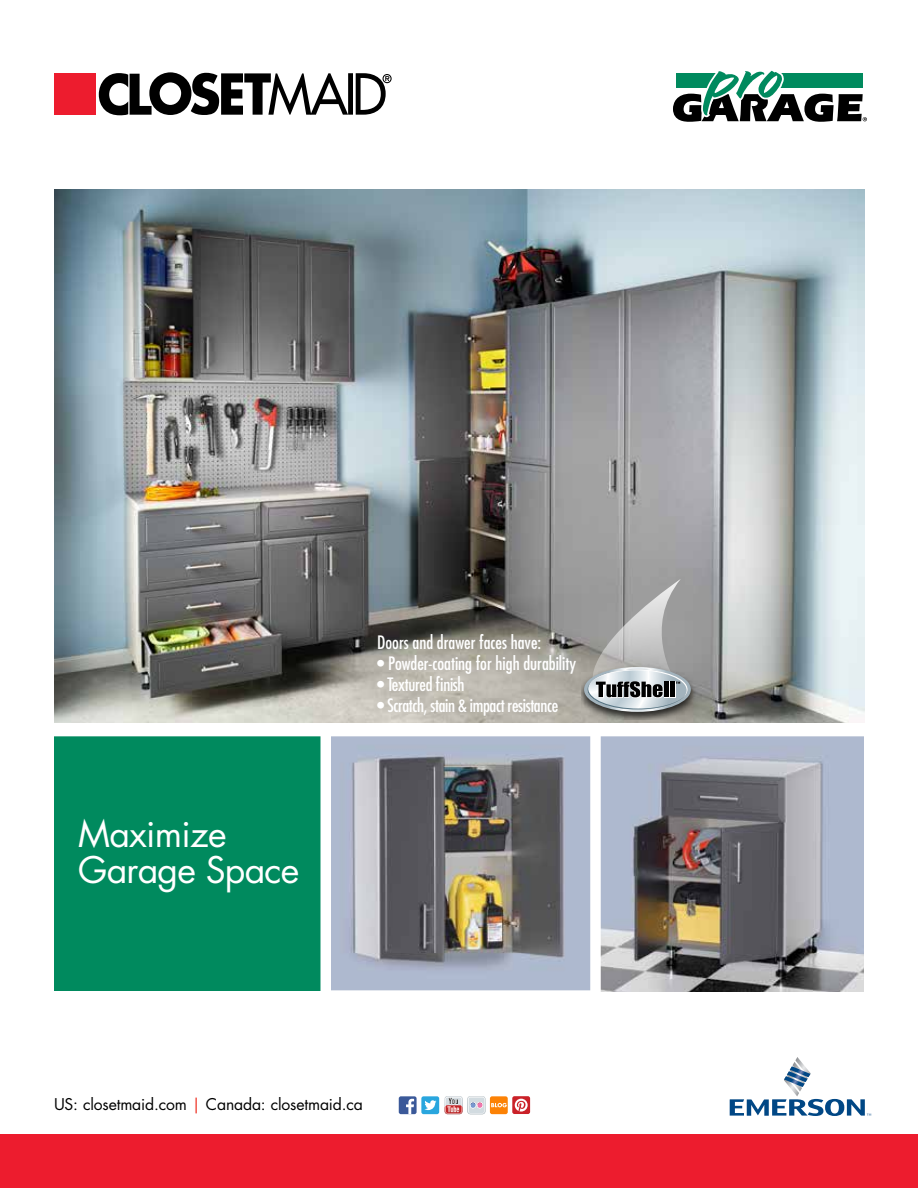
<style>
.page{position:relative;width:918px;height:1188px;background:#fff}
.page>*{position:absolute;margin:0;border:0;box-sizing:border-box;transform-origin:0 0}
.t1{font:35.7px/35.7px "Futura Std";letter-spacing:-.02em;color:#fff}
.t2{font:condensed 18px "Futura Std";color:#fff}
.t3{font:condensed 18px "Futura Std";letter-spacing:-.02em;color:#fff}
.t4{font:15.75px "Futura Std";letter-spacing:-.01em;color:#000}
.s1{color:#ee3124}
</style>
<div class="page">
<img style="left:54px;top:189px;width:811px;height:534px">
<img style="left:601px;top:736px;width:263px;height:255px">
<div style="left:54px;top:726px;width:269px;height:264px;background:#008a5e"></div>
<div style="left:399px;top:1096px;width:18px;height:18px;background:#3b5999;border-radius:2px"></div>
<svg style="left:406px;top:1099px;width:8px;height:15px"></svg>
<div style="left:421px;top:1096px;width:18px;height:18px;background:#29a6de;border-radius:2px"></div>
<svg style="left:424px;top:1100px;width:12px;height:10px"></svg>
<div style="left:490px;top:1096px;width:18px;height:18px;background:#fc8205;border-radius:2px"></div>
<svg style="left:491px;top:1103px;width:16px;height:4px"></svg>
<svg style="left:445px;top:1096px;width:40px;height:18px"></svg>
<div style="left:512px;top:1096px;width:18px;height:18px;background:#ca2128;border-radius:2px"></div>
<svg style="left:515px;top:1099px;width:13px;height:13px"></svg>
<svg style="left:730px;top:1057px;width:141px;height:59px"></svg>
<svg style="left:673px;top:70px;width:194px;height:52px"></svg>
<div style="left:54px;top:74px;width:42px;height:41px;background:#ed1c2e"></div>
<div style="left:348px;top:73px;width:5px;height:42px;background:#000"></div>
<svg style="left:356px;top:73px;width:36px;height:42px"></svg>
<svg style="left:99px;top:72px;width:249px;height:43px"></svg>
<div style="left:0;top:1134px;width:918px;height:54px;background:#ed1c2e"></div>
<img style="left:331px;top:736px;width:259px;height:254px">
<div style="left:321px;top:729px;width:10px;height:268px;background:#fff"></div>
<div style="left:41px;top:726px;width:838px;height:10px;background:#fff"></div>
<img style="left:581px;top:662px;width:119px;height:58px">
<svg style="left:584px;top:579px;width:107px;height:133px;background:#a3a5a5"></svg>
<h1 class="t1" style="left:78px;top:816px;width:223px">Maximize<br>Garage Space</h1>
<p class="t2" style="left:377px;top:632px;width:165px">Doors and drawer faces have:</p>
<p class="t2" style="left:377px;top:653px;width:200px">• Powder-coating for high durability</p>
<p class="t3" style="left:377px;top:674px;width:89px">• Textured finish</p>
<p class="t3" style="left:377px;top:695px;width:183px">• Scratch, stain &amp; impact resistance</p>
<p class="t4" style="left:54px;top:1094px;width:310px">US: closetmaid.com <span class="s1">|</span> Canada: closetmaid.ca</p>
</div>
